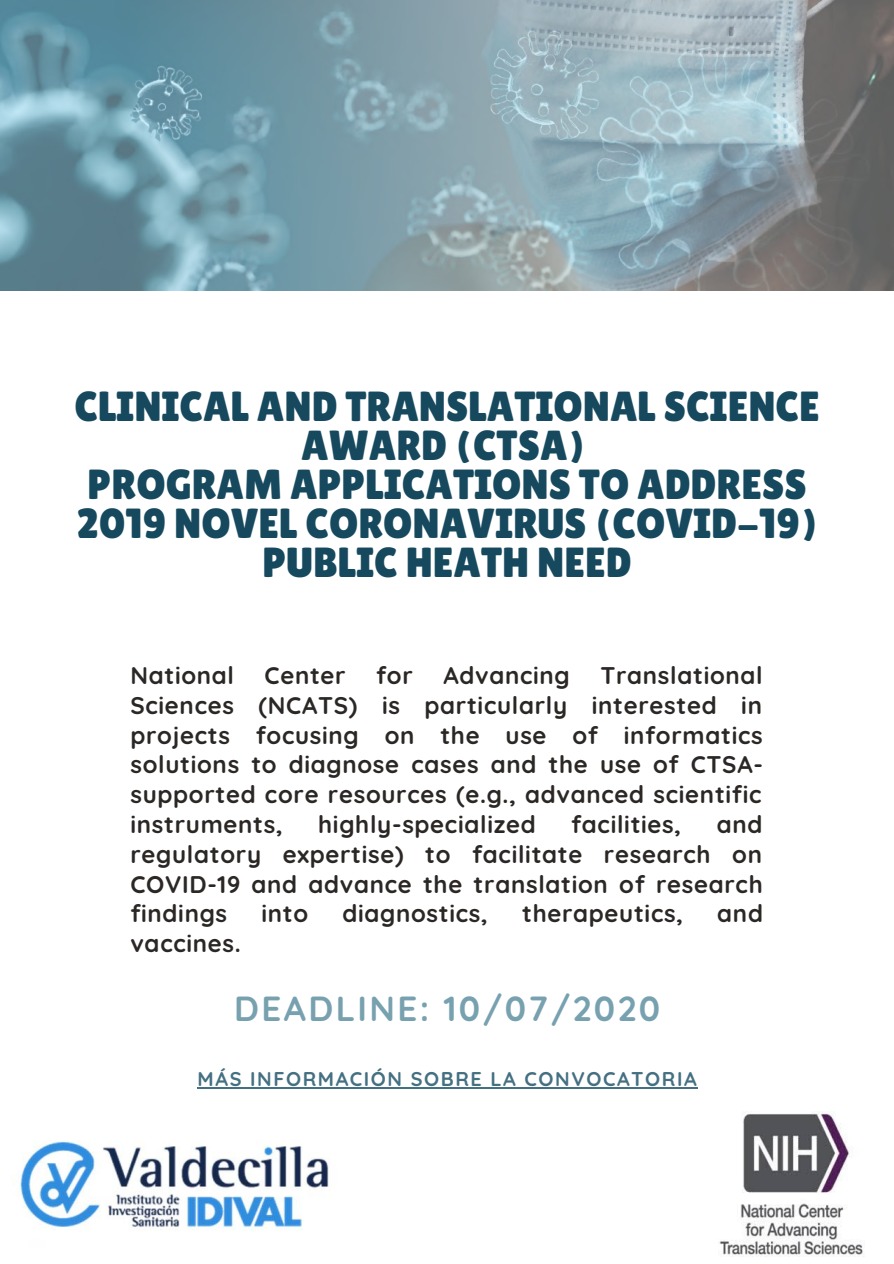
<style>
.page{position:relative;width:894px;height:1264px;background:#fff}
.page>*{position:absolute;margin:0;border:0;box-sizing:border-box;transform-origin:0 0}
.t1{font:42px/39.2px "Lilita One";color:#16495e;text-align:center}
.t2{font:700 34.8px "Quicksand";letter-spacing:.07em;color:#78a1b0}
.t3{font:700 24px/29.8px "Quicksand";letter-spacing:.03em;color:#2a2725;text-align:justify}
.t4{font:700 19.8px "Quicksand";letter-spacing:.08em;color:#447082}
</style>
<div class="page">
<hr style="left:197px;top:1087px;width:501px;height:2px;background:#447082">
<img style="left:0;top:0;width:893px;height:290px">
<img style="left:14px;top:1141px;width:315px;height:90px">
<img style="left:718px;top:1111px;width:145px;height:145px">
<h1 class="t1" style="left:74px;top:386px;width:746px">CLINICAL AND TRANSLATIONAL SCIENCE<br>AWARD (CTSA)<br>PROGRAM APPLICATIONS TO ADDRESS<br>2019 NOVEL CORONAVIRUS (COVID-19)<br>PUBLIC HEATH NEED</h1>
<p class="t3" style="left:130px;top:660px;width:634px;text-indent:470px">Translational Sciences (NCATS) is particularly interested in projects focusing on the use of informatics solutions to diagnose cases and the use of CTSA&shy;supported core resources (e.g., advanced scientific instruments,</p>
<p class="t3" style="left:130px;top:660px;width:105px">National</p>
<p class="t3" style="left:264px;top:660px;width:83px">Center</p>
<p class="t3" style="left:376px;top:660px;width:38px">for</p>
<p class="t3" style="left:443px;top:660px;width:128px">Advancing</p>
<p class="t3" style="left:130px;top:809px;width:633px;text-indent:586px">and regulatory expertise) to facilitate research on COVID-19 and advance the translation of research findings</p>
<p class="t3" style="left:318px;top:809px;width:219px">highly-specialized</p>
<p class="t3" style="left:571px;top:809px;width:111px">facilities,</p>
<p class="t3" style="left:261px;top:898px;width:48px">into</p>
<p class="t3" style="left:342px;top:898px;width:147px">diagnostics,</p>
<p class="t3" style="left:522px;top:898px;width:162px">therapeutics,</p>
<p class="t3" style="left:717px;top:898px;width:47px">and</p>
<p class="t3" style="left:130px;top:928px;width:112px">vaccines.</p>
<h2 class="t2" style="left:234px;top:986px;width:427px">DEADLINE: 10/07/2020</h2>
<p class="t4" style="left:197px;top:1065px;width:500px">MÁS INFORMACIÓN SOBRE LA CONVOCATORIA</p>
</div>
